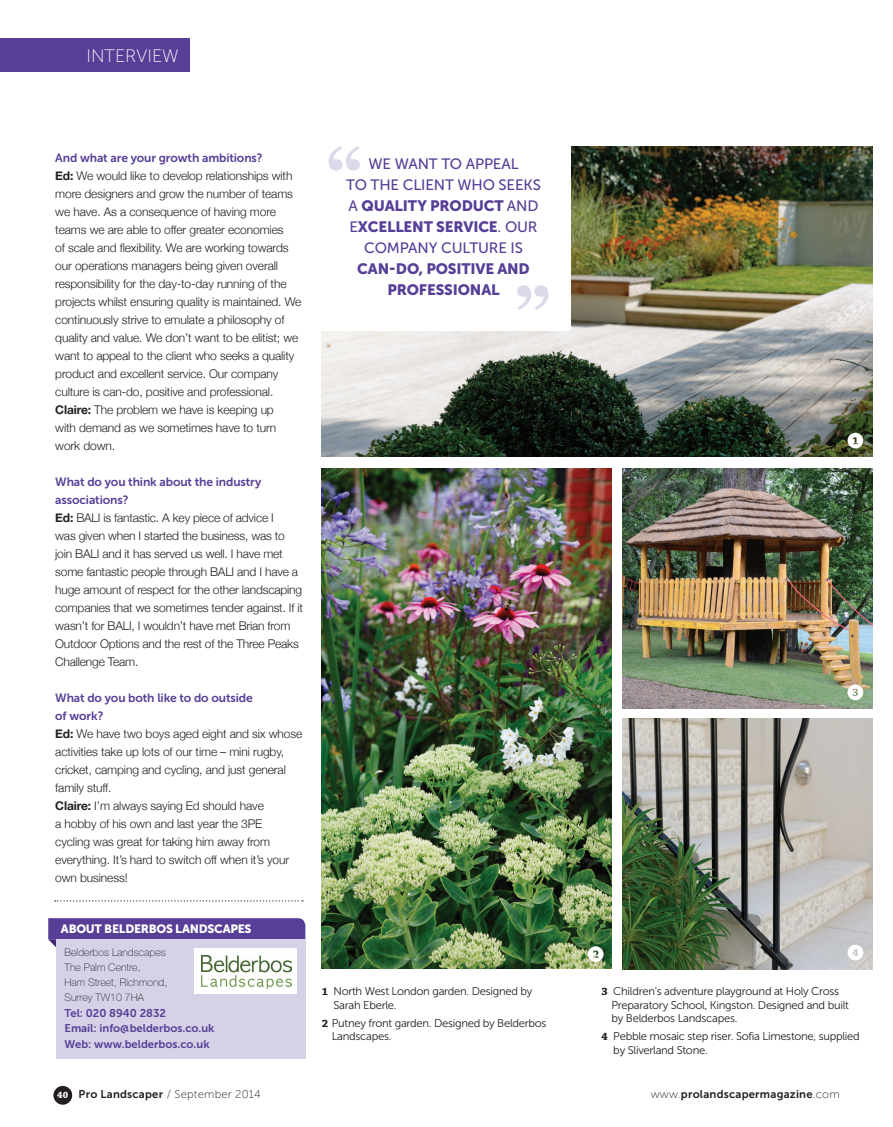
<style>
.page{position:relative;width:893px;height:1127px;background:#fff}
.page>*{position:absolute;margin:0;border:0;box-sizing:border-box;transform-origin:0 0}
.t1{font:18px "Museo Sans 100";color:#fff}
.PL_bodytext_INDENT{font:15px/21px "Museo Sans 900";letter-spacing:-.01em;color:#573e97;text-align:center}
.PL_bodytext_INDENT-2{font:300 12px/18px "Helvetica Neue";letter-spacing:-.01em;color:#231f20}
.PL_bodytext_INDENT-3{font:12px/18px "Museo Sans 700";letter-spacing:-.01em;color:#573e97}
.t2{font:12px "Museo Sans 900";letter-spacing:-.02em;color:#fff}
.t3{font:11.25px/13.5px "Museo Sans 300";letter-spacing:-.025em;color:#231f20}
.Author_Boxtxt_indent{font:11.25px "Museo Sans 700";color:#573e97}
.t4{font:11.25px "Museo Sans 100";letter-spacing:.02em;color:#231f20}
.t5{font:11.25px "Museo Sans 700";letter-spacing:.02em;color:#231f20}
.Author_Boxtxt_indent-2{font:100 10.5px/15px "Helvetica Neue";color:#231f20}
.s1{font-weight:700}
.s2{font-family:"Museo Sans 500"}
.s3{font-family:"Chaparral Pro";font-weight:700}
.s4{font-family:"Chaparral Pro";font-weight:700;font-size:9.75px;color:#fff}
.s5{font-family:"Museo Sans 700"}
.s6{font-family:"Museo Sans 100"}
</style>
<div class="page">
<div style="left:0;top:39px;width:190px;height:33px;background:#573e97"></div>
<div style="left:53px;top:1086px;width:19px;height:18px;background:#231f20;border-radius:50%"></div>
<svg style="left:55px;top:900px;width:248px;height:1px"></svg>
<div style="left:48px;top:918px;width:257px;height:29px;background:#573e97"></div>
<div style="left:56px;top:939px;width:249px;height:120px;background:#d6d1e7"></div>
<div style="left:195px;top:948px;width:102px;height:46px;background:#fff"></div>
<img style="left:201px;top:955px;width:91px;height:33px">
<img style="left:623px;top:468px;width:250px;height:240px">
<img style="left:322px;top:468px;width:289px;height:500px">
<img style="left:623px;top:718px;width:250px;height:251px">
<img style="left:322px;top:146px;width:551px;height:311px">
<svg style="left:847px;top:433px;width:16px;height:15px"></svg>
<svg style="left:847px;top:684px;width:16px;height:16px"></svg>
<svg style="left:847px;top:945px;width:16px;height:15px"></svg>
<svg style="left:588px;top:946px;width:16px;height:16px"></svg>
<div style="left:313px;top:138px;width:258px;height:193px;background:#fff"></div>
<svg style="left:328px;top:146px;width:32px;height:25px"></svg>
<svg style="left:517px;top:285px;width:32px;height:25px"></svg>
<h1 class="t1" style="left:86px;top:46px;width:94px">INTERVIEW</h1>
<p class="PL_bodytext_INDENT-3" style="left:55px;top:149px;width:209px">And what are your growth ambitions?</p>
<p class="PL_bodytext_INDENT-2" style="left:55px;top:166px;width:248px"><span class="s1">Ed:</span> We would like to develop relationships with more designers and grow the number of teams we have. As a consequence of having more teams we are able to offer greater economies<br>of scale and flexibility. We are working towards our operations managers being given overall responsibility for the day-to-day running of the projects whilst ensuring quality is maintained. We continuously strive to emulate a philosophy of quality and value. We don’t want to be elitist; we want to appeal to the client who seeks a quality product and excellent service. Our company culture is can-do, positive and professional.</p>
<p class="PL_bodytext_INDENT-2" style="left:55px;top:400px;width:223px"><span class="s1">Claire:</span> The problem we have is keeping up with demand as we sometimes have to turn work down.</p>
<p class="PL_bodytext_INDENT-3" style="left:55px;top:473px;width:208px">What do you think about the industry associations?</p>
<p class="PL_bodytext_INDENT-2" style="left:55px;top:508px;width:220px"><span class="s1">Ed:</span> BALI is fantastic. A key piece of advice I</p>
<p class="PL_bodytext_INDENT-2" style="left:55px;top:526px;width:231px">was given when I started the business, was to</p>
<p class="PL_bodytext_INDENT-2" style="left:55px;top:544px;width:249px">join BALI and it has served us well. I have met some fantastic people through BALI and I have a huge amount of respect for the other landscaping companies that we sometimes tender against. If it wasn’t for BALI, I wouldn’t have met Brian from Outdoor Options and the rest of the Three Peaks Challenge Team.</p>
<p class="PL_bodytext_INDENT-3" style="left:55px;top:689px;width:199px">What do you both like to do outside of work?</p>
<p class="PL_bodytext_INDENT-2" style="left:55px;top:724px;width:249px"><span class="s1">Ed:</span> We have two boys aged eight and six whose activities take up lots of our time – mini rugby, cricket, camping and cycling, and just general family stuff.</p>
<p class="PL_bodytext_INDENT-2" style="left:55px;top:796px;width:235px"><span class="s1">Claire:</span> I’m always saying Ed should have<br>a hobby of his own and last year the 3PE cycling was great for taking him away from everything. It’s hard to switch off when it’s your own business!</p>
<p class="t2" style="left:61px;top:922px;width:192px">ABOUT BELDERBOS LANDSCAPES</p>
<p class="Author_Boxtxt_indent-2" style="left:65px;top:944px;width:103px">Belderbos Landscapes</p>
<p class="Author_Boxtxt_indent-2" style="left:65px;top:959px;width:104px">The Palm Centre,<br>Ham Street, Richmond,<br>Surrey TW10 7HA</p>
<p class="Author_Boxtxt_indent" style="left:65px;top:1006px;width:103px">Tel: 020 8940 2832</p>
<p class="Author_Boxtxt_indent" style="left:65px;top:1022px;width:151px">Email: info@belderbos.co.uk</p>
<p class="Author_Boxtxt_indent" style="left:65px;top:1038px;width:147px">Web: www.belderbos.co.uk</p>
<p class="PL_bodytext_INDENT" style="left:346px;top:153px;width:196px"><span class="s2">WE WANT TO APPEAL<br>TO THE CLIENT WHO SEEKS<br>A</span> QUALITY PRODUCT <span class="s2">AND<br>E</span>XCELLENT SERVICE<span class="s2">. OUR<br>COMPANY CULTURE IS<br></span>CAN-DO, POSITIVE AND<br>PROFESSIONAL</p>
<p class="t3" style="left:333px;top:985px;width:201px;text-indent:-12px"><span class="s3">1</span> North West London garden. Designed by<br>Sarah Eberle.</p>
<p class="t3" style="left:332px;top:1016px;width:216px;text-indent:-10px"><span class="s3">2</span> Putney front garden. Designed by Belderbos<br>Landscapes.</p>
<p class="t3" style="left:611px;top:985px;width:239px;text-indent:-10px"><span class="s3">3</span> Children’s adventure playground at Holy Cross<br>Preparatory School, Kingston. Designed and built by Belderbos Landscapes.</p>
<p class="t3" style="left:613px;top:1029px;width:248px;text-indent:-12px"><span class="s3">4</span> Pebble mosaic step riser. Sofia Limestone, supplied by Sliverland Stone.</p>
<p class="t4" style="left:57px;top:1088px;width:205px"><span class="s4">40</span> <span class="s5">Pro Landscaper</span> / September 2014</p>
<p class="t5" style="left:651px;top:1088px;width:190px"><span class="s6">www.</span>prolandscapermagazine<span class="s6">.com</span></p>
</div>
